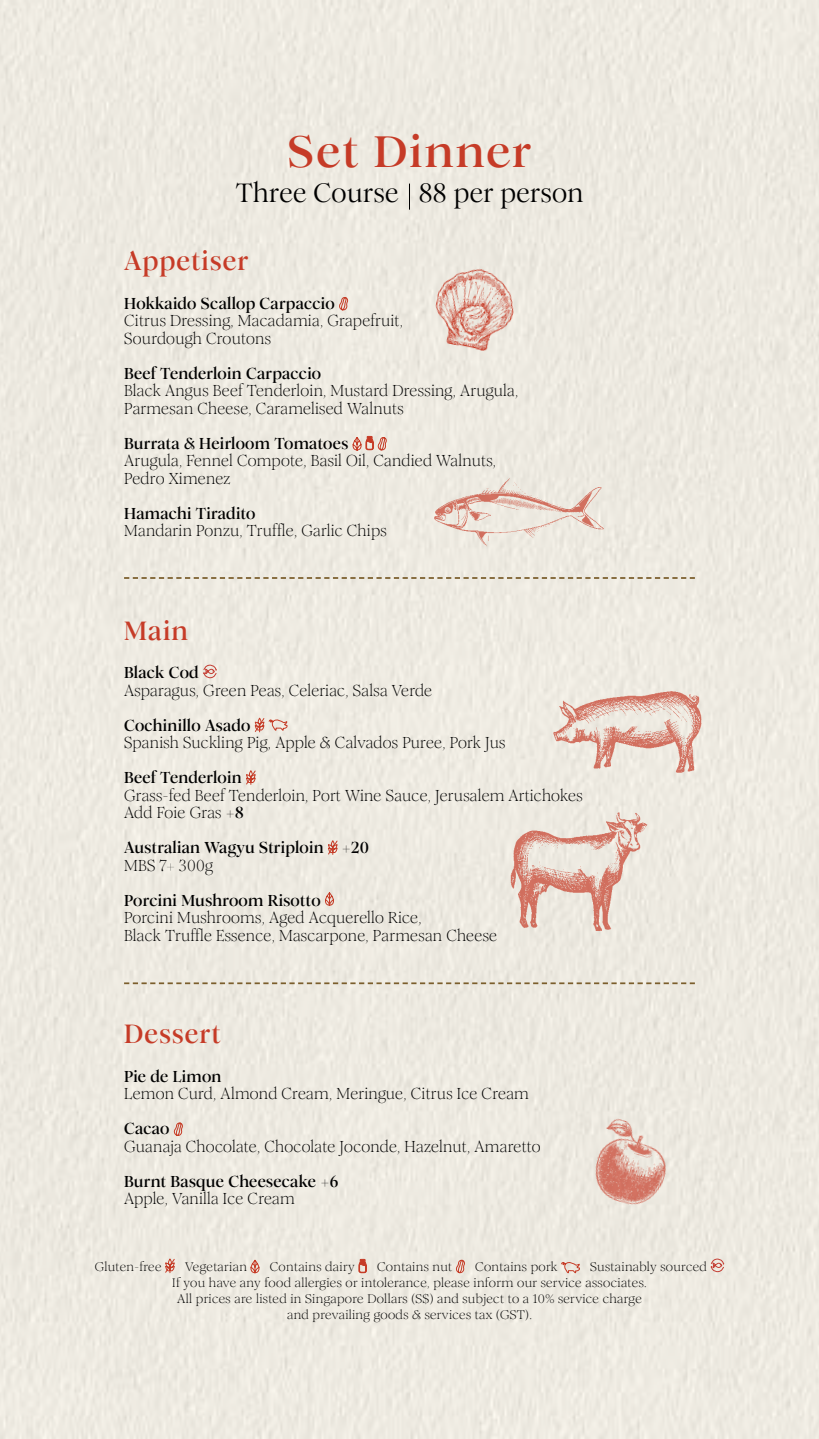
<style>
.page{position:relative;width:819px;height:1439px;background:#edeae1}
.page>*{position:absolute;margin:0;border:0;box-sizing:border-box;transform-origin:0 0}
.t1{font:700 43.75px "Romie";letter-spacing:.05em;color:#c63b27}
.t2{font:500 26.25px "Romie";letter-spacing:.02em;color:#000;scale:.95 1}
.t3{font:700 26.25px "Romie";letter-spacing:.05em;color:#c63b27;scale:.95 1}
.t4{font:15.75px/17.5px "Romie";letter-spacing:.02em;color:#000;scale:.95 1}
.t5{font:700 15.75px "Romie";letter-spacing:.02em;color:#000;scale:.95 1}
.t6{font:12.25px "Romie";letter-spacing:.03em;color:#000}
.s1{font-weight:700}
</style>
<div class="page">
<svg style="left:338px;top:296px;width:10px;height:15px"></svg>
<svg style="left:352px;top:436px;width:35px;height:15px"></svg>
<svg style="left:173px;top:1121px;width:10px;height:16px"></svg>
<svg style="left:202px;top:665px;width:15px;height:13px"></svg>
<svg style="left:254px;top:717px;width:34px;height:16px"></svg>
<svg style="left:245px;top:770px;width:11px;height:15px"></svg>
<svg style="left:327px;top:840px;width:11px;height:15px"></svg>
<svg style="left:324px;top:892px;width:10px;height:14px"></svg>
<svg style="left:164px;top:1258px;width:11px;height:15px"></svg>
<svg style="left:250px;top:1259px;width:10px;height:14px"></svg>
<svg style="left:358px;top:1258px;width:9px;height:15px"></svg>
<svg style="left:455px;top:1258px;width:10px;height:16px"></svg>
<svg style="left:560px;top:1259px;width:20px;height:14px"></svg>
<svg style="left:710px;top:1259px;width:14px;height:13px"></svg>
<svg style="left:124px;top:577px;width:570px;height:2px"></svg>
<svg style="left:124px;top:982px;width:570px;height:2px"></svg>
<svg style="left:409px;top:184px;width:1px;height:26px"></svg>
<img style="left:408px;top:242px;width:133px;height:133px">
<img style="left:431px;top:468px;width:174px;height:89px">
<img style="left:546px;top:687px;width:161px;height:89px">
<img style="left:507px;top:811px;width:145px;height:125px">
<img style="left:591px;top:1116px;width:77px;height:92px">
<h1 class="t1" style="left:288px;top:114px;width:245px">Set Dinner</h1>
<h2 class="t2" style="left:236px;top:170px;width:367px">Three Course 88 per person</h2>
<h2 class="t3" style="left:124px;top:238px;width:132px">Appetiser</h2>
<p class="t5" style="left:124px;top:289px;width:223px">Hokkaido Scallop Carpaccio</p>
<p class="t4" style="left:124px;top:310px;width:295px">Citrus Dressing, Macadamia, Grapefruit,<br>Sourdough Croutons</p>
<p class="t5" style="left:124px;top:359px;width:209px">Beef Tenderloin Carpaccio</p>
<p class="t4" style="left:124px;top:380px;width:416px">Black Angus Beef Tenderloin, Mustard Dressing, Arugula,<br>Parmesan Cheese, Caramelised Walnuts</p>
<p class="t5" style="left:124px;top:429px;width:237px">Burrata &amp; Heirloom Tomatoes</p>
<p class="t4" style="left:124px;top:450px;width:393px">Arugula, Fennel Compote, Basil Oil, Candied Walnuts,<br>Pedro Ximenez</p>
<p class="t5" style="left:124px;top:499px;width:140px">Hamachi Tiradito</p>
<p class="t4" style="left:124px;top:520px;width:278px">Mandarin Ponzu, Truffle, Garlic Chips</p>
<h2 class="t3" style="left:124px;top:608px;width:69px">Main</h2>
<p class="t5" style="left:124px;top:659px;width:80px">Black Cod</p>
<p class="t4" style="left:124px;top:679px;width:326px">Asparagus, Green Peas, Celeriac, Salsa Verde</p>
<p class="t5" style="left:124px;top:711px;width:134px">Cochinillo Asado</p>
<p class="t4" style="left:124px;top:732px;width:403px">Spanish Suckling Pig, Apple &amp; Calvados Puree, Pork Jus</p>
<p class="t5" style="left:124px;top:764px;width:125px">Beef Tenderloin</p>
<p class="t4" style="left:124px;top:784px;width:484px">Grass-fed Beef Tenderloin, Port Wine Sauce, Jerusalem Artichokes<br>Add Foie Gras <span class="s1">+8</span></p>
<p class="t5" style="left:124px;top:834px;width:259px">Australian Wagyu Striploin +20</p>
<p class="t4" style="left:124px;top:854px;width:95px">MBS 7+ 300g</p>
<p class="t5" style="left:124px;top:886px;width:208px">Porcini Mushroom Risotto</p>
<p class="t4" style="left:124px;top:907px;width:394px">Porcini Mushrooms, Aged Acquerello Rice,<br>Black Truffle Essence, Mascarpone, Parmesan Cheese</p>
<h2 class="t3" style="left:124px;top:1011px;width:103px">Dessert</h2>
<p class="t5" style="left:124px;top:1062px;width:104px">Pie de Limon</p>
<p class="t4" style="left:124px;top:1083px;width:427px">Lemon Curd, Almond Cream, Meringue, Citrus Ice Cream</p>
<p class="t5" style="left:124px;top:1115px;width:49px">Cacao</p>
<p class="t4" style="left:124px;top:1135px;width:440px">Guanaja Chocolate, Chocolate Joconde, Hazelnut, Amaretto</p>
<p class="t5" style="left:124px;top:1167px;width:227px">Burnt Basque Cheesecake +6</p>
<p class="t4" style="left:124px;top:1188px;width:181px">Apple, Vanilla Ice Cream</p>
<p class="t6" style="left:95px;top:1256px;width:68px">Gluten-free</p>
<p class="t6" style="left:185px;top:1256px;width:63px">Vegetarian</p>
<p class="t6" style="left:270px;top:1256px;width:87px">Contains dairy</p>
<p class="t6" style="left:377px;top:1256px;width:77px">Contains nut</p>
<p class="t6" style="left:475px;top:1256px;width:84px">Contains pork</p>
<p class="t6" style="left:590px;top:1256px;width:118px">Sustainably sourced</p>
<p class="t6" style="left:172px;top:1272px;width:476px">If you have any food allergies or intolerance, please inform our service associates.</p>
<p class="t6" style="left:177px;top:1288px;width:466px">All prices are listed in Singapore Dollars (S$) and subject to a 10% service charge</p>
<p class="t6" style="left:287px;top:1303px;width:246px">and prevailing goods &amp; services tax (GST).</p>
</div>
